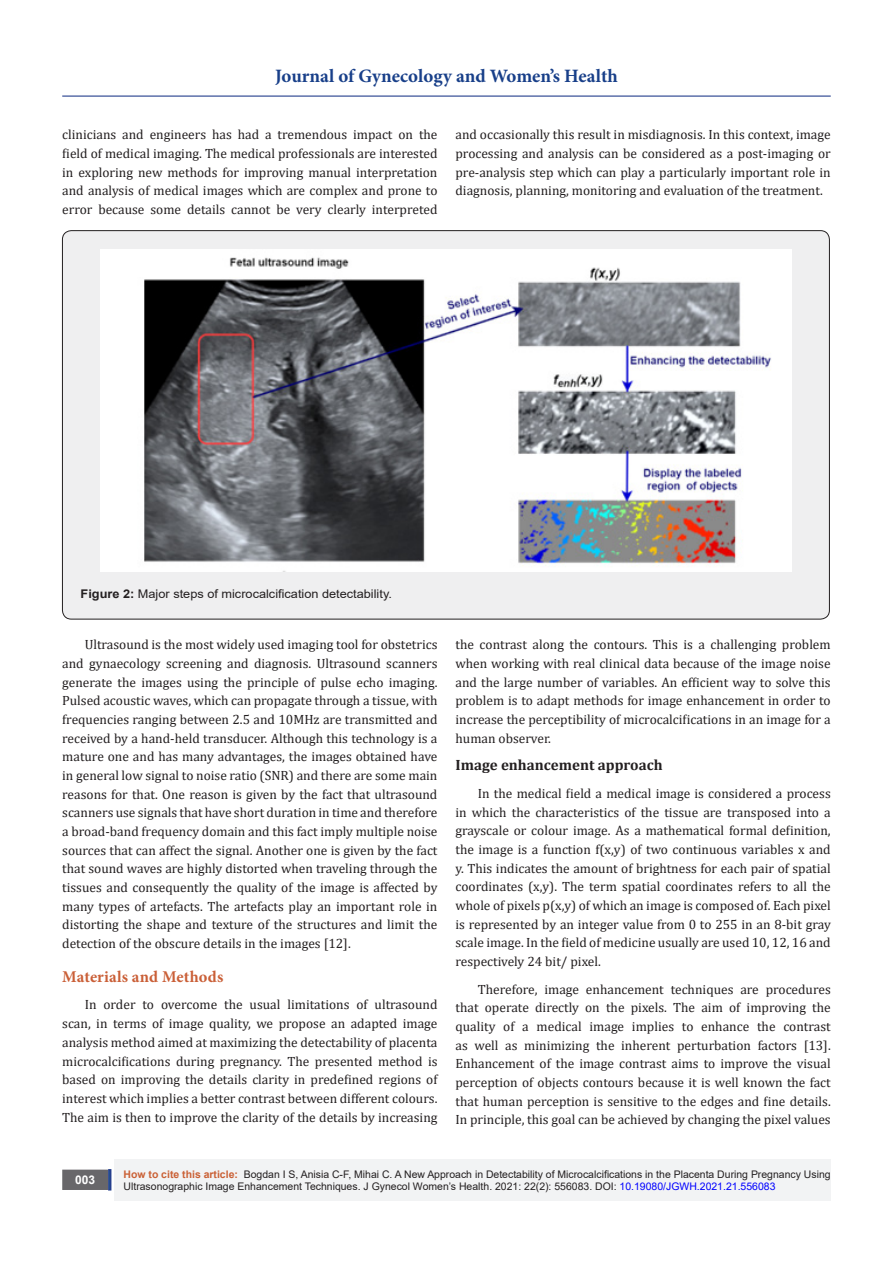
<style>
.page{position:relative;width:893px;height:1263px;background:#fff}
.page>*{position:absolute;margin:0;border:0;box-sizing:border-box;transform-origin:0 0}
.t1{font:700 18.9px "Minion Pro";color:#183f89}
.t2{font:700 16.5px "Minion Pro";letter-spacing:.01em;color:#ca5f37}
.List_Paragraph{font:700 15px "Cambria";color:#231f20}
.t3{font:13.5px/18.8px "Cambria";color:#231f20;text-align:justify}
.t4{font:12px "Arial";color:#231f20;scale:1.07 1}
.t5{font:700 12px "Arial";color:#fff}
.t6{font:10.5px/12.6px "Arial";color:#231f20}
.s1{font-weight:700}
.s2{font-weight:700;color:#ca6035}
.s3{color:#00f}
</style>
<div class="page">
<div style="left:63px;top:1170px;width:44px;height:19px;background:#68676a"></div>
<div style="left:62px;top:1169px;width:46px;height:21px;border:2px solid #68676a"></div>
<div style="left:108px;top:1169px;width:3px;height:21px;background:#1c6d90;border:2px solid #253f8e"></div>
<hr style="left:62px;top:96px;width:769px;height:1px;background:#253f8e">
<div style="left:115px;top:1160px;width:716px;height:41px;background:#f2f3f4"></div>
<div style="left:62px;top:231px;width:767px;height:388px;background:#efeff0;border-radius:9px"></div>
<img style="left:100px;top:250px;width:692px;height:321px">
<h1 class="t1" style="left:275px;top:63px;width:344px">Journal of Gynecology and Women’s Health</h1>
<p class="t3" style="left:62px;top:125px;width:377px">clinicians and engineers has had a tremendous impact on the field of medical imaging. The medical professionals are interested in exploring new methods for improving manual interpretation and analysis of medical images which are complex and prone to error because some details cannot be very clearly interpreted</p>
<p class="t3" style="left:455px;top:125px;width:377px">and occasionally this result in misdiagnosis. In this context, image processing and analysis can be considered as a post-imaging or pre-analysis step which can play a particularly important role in diagnosis, planning, monitoring and evaluation of the treatment.</p>
<p class="t4" style="left:81px;top:586px;width:293px"><span class="s1">Figure 2:</span> Major steps of microcalcification detectability.</p>
<p class="t3" style="left:62px;top:635px;width:377px;text-indent:22px">Ultrasound is the most widely used imaging tool for obstetrics and gynaecology screening and diagnosis. Ultrasound scanners generate the images using the principle of pulse echo imaging.<br>Pulsed acoustic waves, which can propagate through a tissue, with frequencies ranging between 2.5 and 10MHz are transmitted and received by a hand-held transducer. Although this technology is a mature one and has many advantages, the images obtained have in general low signal to noise ratio (SNR) and there are some main reasons for that. One reason is given by the fact that ultrasound scanners use signals that have short duration in time and therefore a broad-band frequency domain and this fact imply multiple noise sources that can affect the signal. Another one is given by the fact that sound waves are highly distorted when traveling through the tissues and consequently the quality of the image is affected by many types of artefacts. The artefacts play an important role in distorting the shape and texture of the structures and limit the detection of the obscure details in the images [12].</p>
<p class="t2" style="left:62px;top:965px;width:163px">Materials and Methods</p>
<p class="t3" style="left:62px;top:995px;width:377px;text-indent:22px">In order to overcome the usual limitations of ultrasound scan, in terms of image quality, we propose an adapted image analysis method aimed at maximizing the detectability of placenta microcalcifications during pregnancy. The presented method is based on improving the details clarity in predefined regions of interest which implies a better contrast between different colours.<br>The aim is then to improve the clarity of the details by increasing</p>
<p class="t3" style="left:455px;top:635px;width:377px">the contrast along the contours. This is a challenging problem when working with real clinical data because of the image noise and the large number of variables. An efficient way to solve this problem is to adapt methods for image enhancement in order to increase the perceptibility of microcalcifications in an image for a human observer.</p>
<p class="List_Paragraph" style="left:455px;top:754px;width:209px">Image enhancement approach</p>
<p class="t3" style="left:455px;top:784px;width:377px;text-indent:22px">In the medical field a medical image is considered a process in which the characteristics of the tissue are transposed into a grayscale or colour image. As a mathematical formal definition, the image is a function f(x,y) of two continuous variables x and y. This indicates the amount of brightness for each pair of spatial coordinates (x,y). The term spatial coordinates refers to all the whole of pixels p(x,y) of which an image is composed of. Each pixel is represented by an integer value from 0 to 255 in an 8-bit gray scale image. In the field of medicine usually are used 10, 12, 16 and respectively 24 bit/ pixel.</p>
<p class="t3" style="left:455px;top:980px;width:377px;text-indent:22px">Therefore, image enhancement techniques are procedures that operate directly on the pixels. The aim of improving the quality of a medical image implies to enhance the contrast as well as minimizing the inherent perturbation factors [13].<br>Enhancement of the image contrast aims to improve the visual perception of objects contours because it is well known the fact that human perception is sensitive to the edges and fine details.<br>In principle, this goal can be achieved by changing the pixel values</p>
<p class="t5" style="left:75px;top:1171px;width:22px">003</p>
<p class="t6" style="left:124px;top:1168px;width:709px"><span class="s2">How to cite this article:</span> Bogdan I S, Anisia C-F, Mihai C. A New Approach in Detectability of Microcalcifications in the Placenta During Pregnancy Using<br>Ultrasonographic Image Enhancement Techniques. J Gynecol Women’s Health. 2021: 22(2): 556083. DOI: <span class="s3">10.19080/JGWH.2021.21.556083</span></p>
</div>
